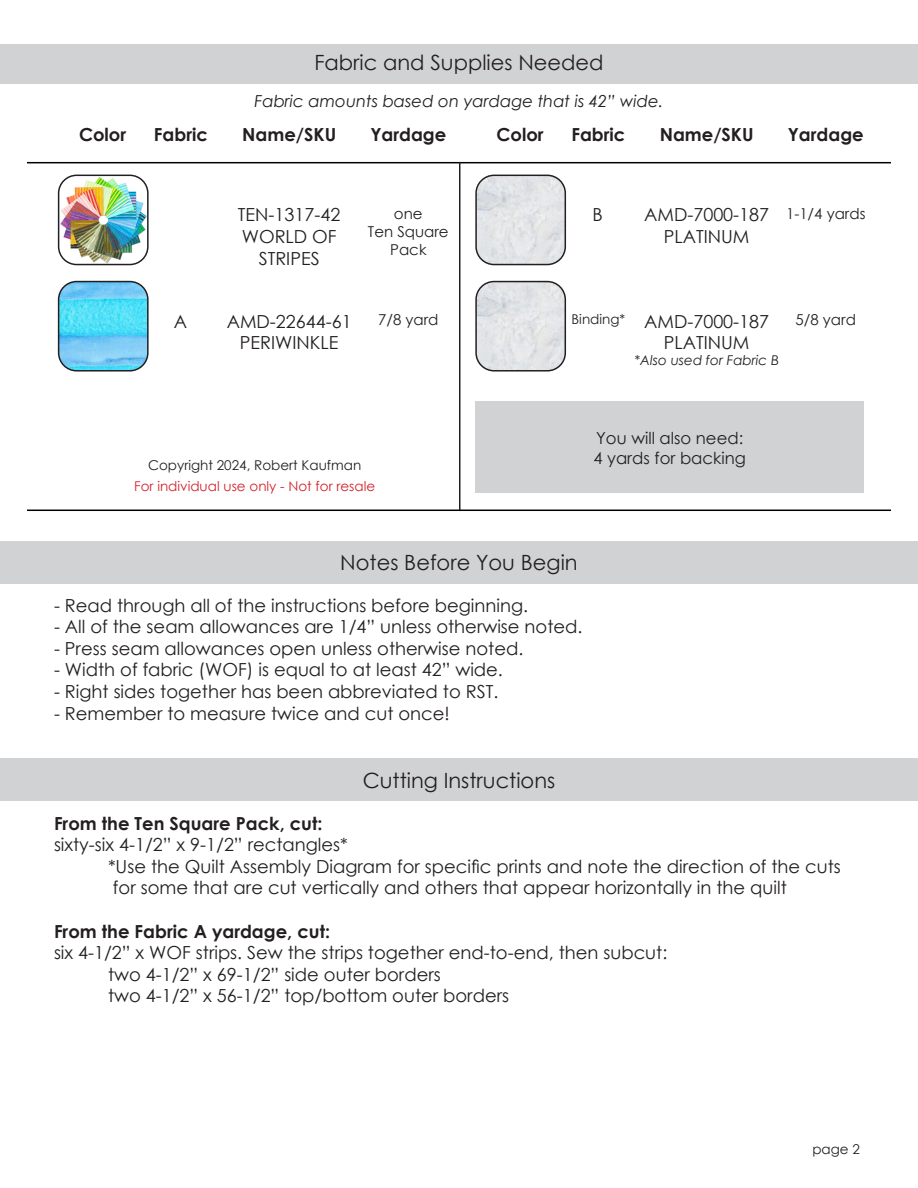
<style>
.page{position:relative;width:918px;height:1188px;background:#fff}
.page>*{position:absolute;margin:0;border:0;box-sizing:border-box;transform-origin:0 0}
.t1{font:21px "Century Gothic";color:#231f20}
.Basic_Copy{font:18px "Century Gothic";color:#231f20}
.Notes_Before_You_Begin{font:18px "Century Gothic";color:#231f20}
.Basic_Copy-2{font:700 18px "Century Gothic";color:#231f20}
.Fabric_SKU_Box{font:18px/21.6px "Century Gothic";color:#231f20;text-align:center}
.Fabric_Letter_Labels{font:18px "Century Gothic";color:#231f20}
.t2{font:italic 16.5px "Century Gothic";color:#231f20}
.Bonus_Supplies_Box{font:16.5px "Century Gothic";color:#231f20}
.Yardage_Box{font:15px/18px "Century Gothic";color:#231f20;text-align:center}
.Fabric_Copyright_Box{font:13.5px "Century Gothic";color:#231f20}
.Fabric_Copyright_Box-2{font:13.5px "Century Gothic";color:#d1232a}
.t3{font:italic 13.5px "Century Gothic";color:#231f20}
</style>
<div class="page">
<div style="left:0;top:44px;width:918px;height:40px;background:#d1d2d4"></div>
<hr style="left:27px;top:162px;width:864px;height:1px;background:#000">
<hr style="left:459px;top:162px;width:1px;height:349px;background:#231f20">
<img style="left:59px;top:175px;width:87px;height:89px">
<div style="left:58px;top:175px;width:91px;height:90px;border:2px solid #231f20;border-radius:18px"></div>
<img style="left:59px;top:282px;width:87px;height:87px">
<div style="left:58px;top:281px;width:91px;height:91px;border:2px solid #231f20;border-radius:18px"></div>
<hr style="left:27px;top:510px;width:864px;height:1px;background:#000">
<img style="left:478px;top:175px;width:87px;height:90px">
<div style="left:475px;top:175px;width:91px;height:90px;border:2px solid #231f20;border-radius:18px"></div>
<img style="left:478px;top:282px;width:87px;height:87px">
<div style="left:475px;top:281px;width:91px;height:91px;border:2px solid #231f20;border-radius:18px"></div>
<div style="left:475px;top:402px;width:389px;height:91px;background:#d1d2d4"></div>
<div style="left:0;top:541px;width:918px;height:42px;background:#d1d2d4"></div>
<div style="left:0;top:759px;width:918px;height:42px;background:#d1d2d4"></div>
<p class="t1" style="left:314px;top:47px;width:291px">Fabric and Supplies Needed</p>
<p class="t2" style="left:254px;top:90px;width:411px">Fabric amounts based on yardage that is 42” wide.</p>
<p class="Basic_Copy-2" style="left:79px;top:121px;width:49px">Color</p>
<p class="Basic_Copy-2" style="left:154px;top:121px;width:55px">Fabric</p>
<p class="Basic_Copy-2" style="left:242px;top:121px;width:95px">Name/SKU</p>
<p class="Basic_Copy-2" style="left:370px;top:121px;width:77px">Yardage</p>
<p class="Basic_Copy-2" style="left:497px;top:121px;width:49px">Color</p>
<p class="Basic_Copy-2" style="left:571px;top:121px;width:55px">Fabric</p>
<p class="Basic_Copy-2" style="left:660px;top:121px;width:95px">Name/SKU</p>
<p class="Basic_Copy-2" style="left:788px;top:121px;width:77px">Yardage</p>
<p class="Fabric_SKU_Box" style="left:238px;top:204px;width:104px">TEN-1317-42</p>
<p class="Fabric_SKU_Box" style="left:242px;top:225px;width:96px">WORLD OF<br>STRIPES</p>
<p class="Yardage_Box" style="left:368px;top:205px;width:82px">one<br>Ten Square<br>Pack</p>
<p class="Fabric_Letter_Labels" style="left:593px;top:202px;width:12px">B</p>
<p class="Yardage_Box" style="left:786px;top:205px;width:81px">1-1/4 yards</p>
<p class="Basic_Copy" style="left:644px;top:202px;width:127px">AMD-7000-187</p>
<p class="Basic_Copy" style="left:664px;top:224px;width:87px">PLATINUM</p>
<p class="Fabric_Letter_Labels" style="left:174px;top:309px;width:15px">A</p>
<p class="Yardage_Box" style="left:378px;top:311px;width:62px">7/8 yard</p>
<p class="Fabric_SKU_Box" style="left:227px;top:310px;width:127px">AMD-22644-61</p>
<p class="Fabric_SKU_Box" style="left:240px;top:332px;width:100px">PERIWINKLE</p>
<p class="Fabric_Copyright_Box" style="left:572px;top:310px;width:55px">Binding*</p>
<p class="Basic_Copy" style="left:644px;top:309px;width:127px">AMD-7000-187</p>
<p class="Basic_Copy" style="left:664px;top:330px;width:87px">PLATINUM</p>
<p class="t3" style="left:635px;top:351px;width:146px">*Also used for Fabric B</p>
<p class="Yardage_Box" style="left:796px;top:311px;width:62px">5/8 yard</p>
<p class="Fabric_Copyright_Box" style="left:148px;top:455px;width:215px">Copyright 2024, Robert Kaufman</p>
<p class="Fabric_Copyright_Box-2" style="left:134px;top:476px;width:243px">For individual use only - Not for resale</p>
<p class="Bonus_Supplies_Box" style="left:596px;top:426px;width:149px">You will also need:</p>
<p class="Bonus_Supplies_Box" style="left:593px;top:446px;width:154px">4 yards for backing</p>
<p class="t1" style="left:340px;top:548px;width:239px">Notes Before You Begin</p>
<p class="Notes_Before_You_Begin" style="left:54px;top:593px;width:476px">- Read through all of the instructions before beginning.</p>
<p class="Notes_Before_You_Begin" style="left:54px;top:614px;width:530px">- All of the seam allowances are 1/4” unless otherwise noted.</p>
<p class="Notes_Before_You_Begin" style="left:54px;top:636px;width:471px">- Press seam allowances open unless otherwise noted.</p>
<p class="Notes_Before_You_Begin" style="left:54px;top:657px;width:450px">- Width of fabric (WOF) is equal to at least 42” wide.</p>
<p class="Notes_Before_You_Begin" style="left:54px;top:679px;width:446px">- Right sides together has been abbreviated to RST.</p>
<p class="Notes_Before_You_Begin" style="left:54px;top:701px;width:397px">- Remember to measure twice and cut once!</p>
<p class="t1" style="left:363px;top:765px;width:194px">Cutting Instructions</p>
<p class="Basic_Copy-2" style="left:54px;top:809px;width:270px">From the Ten Square Pack, cut:</p>
<p class="Basic_Copy" style="left:54px;top:832px;width:295px">sixty-six 4-1/2” x 9-1/2” rectangles*</p>
<p class="Basic_Copy" style="left:108px;top:854px;width:734px">*Use the Quilt Assembly Diagram for specific prints and note the direction of the cuts</p>
<p class="Basic_Copy" style="left:113px;top:875px;width:675px">for some that are cut vertically and others that appear horizontally in the quilt</p>
<p class="Basic_Copy-2" style="left:54px;top:917px;width:278px">From the Fabric A yardage, cut:</p>
<p class="Basic_Copy" style="left:54px;top:940px;width:615px">six 4-1/2” x WOF strips. Sew the strips together end-to-end, then subcut:</p>
<p class="Basic_Copy" style="left:108px;top:962px;width:334px">two 4-1/2” x 69-1/2” side outer borders</p>
<p class="Basic_Copy" style="left:108px;top:983px;width:403px">two 4-1/2” x 56-1/2” top/bottom outer borders</p>
<p class="Fabric_Copyright_Box" style="left:812px;top:1140px;width:49px">page 2</p>
</div>
